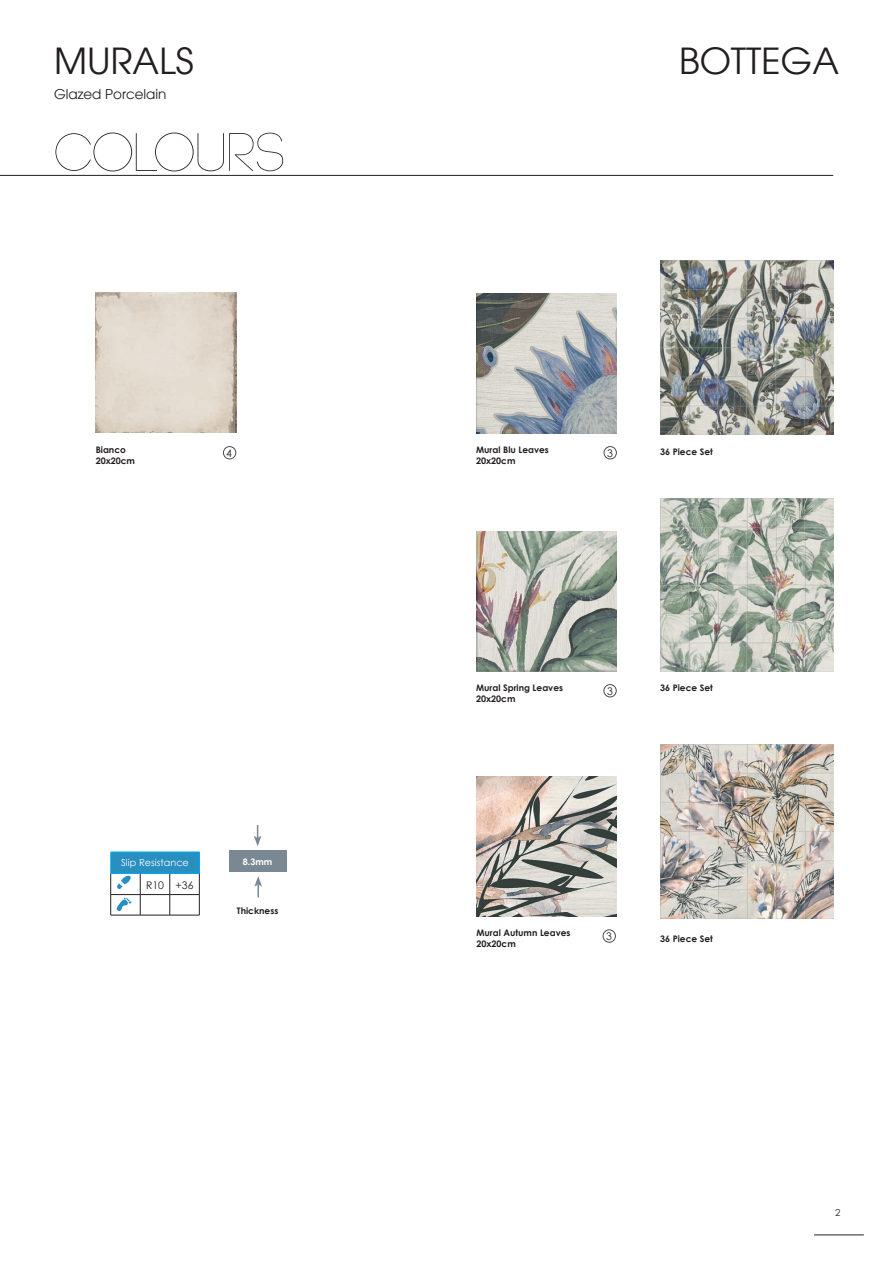
<style>
.page{position:relative;width:893px;height:1263px;background:#fff}
.page>*{position:absolute;margin:0;border:0;box-sizing:border-box;transform-origin:0 0}
.t1{font:300 54px "Code";color:#231f20}
.t2{font:36px "Avant Garde";color:#231f20}
.t3{font:13.5px "Avant Garde";color:#231f20}
.t4{font:10.5px "Century Gothic";color:#231f20}
.t5{font:9.6px "Century Gothic";color:#fff}
.t6{font:9.6px "Century Gothic";color:#231f20}
.t7{font:700 9px/10.8px "Century Gothic";color:#231f20}
.t8{font:700 9px "Century Gothic";color:#fff}
</style>
<div class="page">
<hr style="left:814px;top:1234px;width:50px;height:1px;background:#231f20">
<hr style="left:0;top:175px;width:833px;height:1px;background:#231f20">
<img style="left:660px;top:498px;width:174px;height:174px">
<img style="left:476px;top:531px;width:140px;height:141px">
<div style="left:604px;top:684px;width:12px;height:13px;border:1px solid #4a4c55;border-radius:50%"></div>
<img style="left:660px;top:261px;width:174px;height:173px">
<img style="left:476px;top:293px;width:140px;height:141px">
<div style="left:604px;top:446px;width:13px;height:13px;border:1px solid #4a4c55;border-radius:50%"></div>
<img style="left:660px;top:745px;width:174px;height:173px">
<img style="left:476px;top:776px;width:140px;height:141px">
<div style="left:603px;top:930px;width:13px;height:12px;border:1px solid #4a4c55;border-radius:50%"></div>
<div style="left:111px;top:852px;width:88px;height:21px;background:#298ec0"></div>
<hr style="left:140px;top:894px;width:30px;height:1px;background:#231f20">
<hr style="left:140px;top:915px;width:30px;height:1px;background:#231f20">
<hr style="left:140px;top:851px;width:30px;height:1px;background:#00aeef">
<hr style="left:140px;top:873px;width:30px;height:1px;background:#00aeef">
<svg style="left:170px;top:851px;width:30px;height:65px"></svg>
<svg style="left:110px;top:851px;width:31px;height:65px"></svg>
<div style="left:229px;top:850px;width:57px;height:22px;background:#7a8893"></div>
<svg style="left:254px;top:876px;width:8px;height:21px"></svg>
<svg style="left:254px;top:825px;width:7px;height:21px"></svg>
<img style="left:96px;top:292px;width:140px;height:140px">
<div style="left:223px;top:446px;width:13px;height:13px;border:1px solid #4a4c55;border-radius:50%"></div>
<h2 class="t2" style="left:54px;top:39px;width:141px">MURALS</h2>
<h3 class="t3" style="left:54px;top:86px;width:114px">Glazed Porcelain</h3>
<h1 class="t1" style="left:54px;top:126px;width:232px">COLOURS</h1>
<h2 class="t2" style="left:679px;top:39px;width:161px">BOTTEGA</h2>
<p class="t7" style="left:96px;top:444px;width:41px">Bianco<br>20x20cm</p>
<p class="t4" style="left:226px;top:446px;width:7px">4</p>
<p class="t7" style="left:660px;top:446px;width:54px">36 Piece Set</p>
<p class="t7" style="left:476px;top:444px;width:74px">Mural Blu Leaves<br>20x20cm</p>
<p class="t4" style="left:607px;top:446px;width:7px">3</p>
<p class="t5" style="left:121px;top:856px;width:69px">Slip Resistance</p>
<p class="t4" style="left:146px;top:878px;width:49px">R10 +36</p>
<p class="t8" style="left:243px;top:856px;width:31px">8.3mm</p>
<p class="t7" style="left:237px;top:905px;width:43px">Thickness</p>
<p class="t7" style="left:476px;top:682px;width:88px">Mural Spring Leaves<br>20x20cm</p>
<p class="t4" style="left:607px;top:684px;width:7px">3</p>
<p class="t7" style="left:660px;top:682px;width:54px">36 Piece Set</p>
<p class="t7" style="left:476px;top:927px;width:95px">Mural Autumn Leaves<br>20x20cm</p>
<p class="t4" style="left:606px;top:930px;width:7px">3</p>
<p class="t7" style="left:660px;top:933px;width:54px">36 Piece Set</p>
<p class="t6" style="left:835px;top:1206px;width:7px">2</p>
</div>
